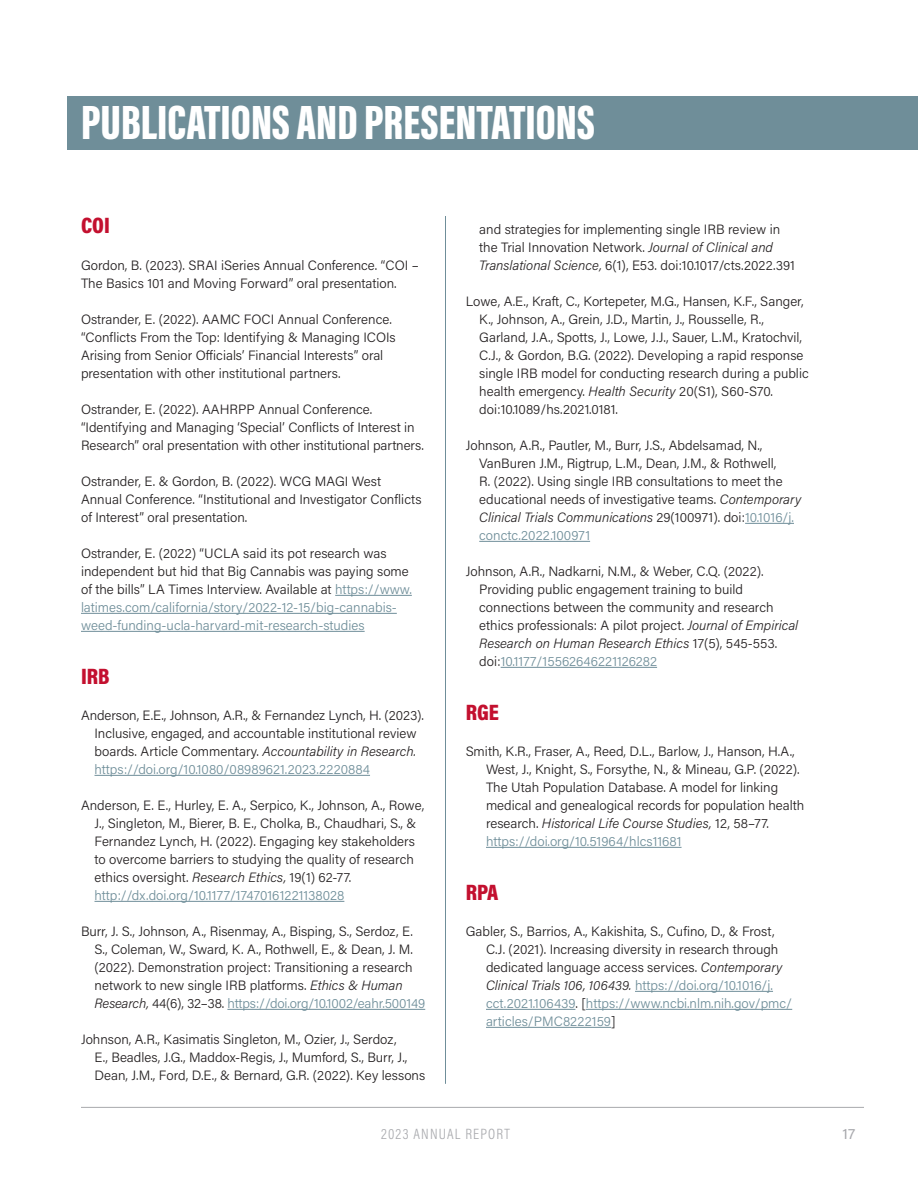
<style>
.page{position:relative;width:918px;height:1188px;background:#fff}
.page>*{position:absolute;margin:0;border:0;box-sizing:border-box;transform-origin:0 0}
.Header_Right_Spread{font:900 49.5px "Acumin Pro Extra Cond";color:#fff}
.Subhead{font:900 22.5px "Acumin Pro Cond";color:#c3102f}
.t1{font:300 15px "Acumin Pro Cond";letter-spacing:.075em;color:#a8a9ad}
.t2{font:15px "Acumin Pro";color:#a8a9ad}
.Publications{font:300 13.5px/18px "Acumin Pro";color:#231f20}
.s1{color:#6f8e99}
.s2{font-style:italic}
</style>
<div class="page">
<hr style="left:81px;top:1107px;width:783px;height:1px;background:#a8a9ad">
<div style="left:68px;top:96px;width:850px;height:54px;background:#6f8e99"></div>
<hr style="left:335px;top:595px;width:77px;height:1px;background:#6f8e99">
<hr style="left:81px;top:613px;width:316px;height:1px;background:#6f8e99">
<hr style="left:81px;top:631px;width:284px;height:1px;background:#6f8e99">
<hr style="left:94px;top:775px;width:276px;height:1px;background:#6f8e99">
<hr style="left:94px;top:901px;width:250px;height:1px;background:#6f8e99">
<hr style="left:227px;top:1009px;width:198px;height:1px;background:#6f8e99">
<hr style="left:745px;top:523px;width:49px;height:1px;background:#6f8e99">
<hr style="left:479px;top:541px;width:111px;height:1px;background:#6f8e99">
<hr style="left:501px;top:667px;width:156px;height:1px;background:#6f8e99">
<hr style="left:486px;top:847px;width:196px;height:1px;background:#6f8e99">
<hr style="left:635px;top:991px;width:138px;height:1px;background:#6f8e99">
<hr style="left:486px;top:1009px;width:89px;height:1px;background:#6f8e99">
<hr style="left:586px;top:1009px;width:206px;height:1px;background:#6f8e99">
<hr style="left:486px;top:1027px;width:125px;height:1px;background:#6f8e99">
<hr style="left:445px;top:216px;width:1px;height:868px;background:#6f8e99">
<p class="Header_Right_Spread" style="left:81px;top:92px;width:516px">PUBLICATIONS AND PRESENTATIONS</p>
<p class="Subhead" style="left:81px;top:210px;width:30px">COI</p>
<p class="Publications" style="left:81px;top:256px;width:339px">Gordon, B. (2023). SRAI iSeries Annual Conference. “COI –<br>The Basics 101 and Moving Forward” oral presentation.</p>
<p class="Publications" style="left:81px;top:310px;width:316px">Ostrander, E. (2022). AAMC FOCI Annual Conference. “Conflicts From the Top: Identifying &amp; Managing ICOIs Arising from Senior Officials’ Financial Interests” oral presentation with other institutional partners.</p>
<p class="Publications" style="left:81px;top:400px;width:344px">Ostrander, E. (2022). AAHRPP Annual Conference. “Identifying and Managing ‘Special’ Conflicts of Interest in<br>Research” oral presentation with other institutional partners.</p>
<p class="Publications" style="left:81px;top:472px;width:342px">Ostrander, E. &amp; Gordon, B. (2022). WCG MAGI West<br>Annual Conference. “Institutional and Investigator Conflicts of Interest” oral presentation.</p>
<p class="Publications" style="left:81px;top:544px;width:332px">Ostrander, E. (2022) “UCLA said its pot research was independent but hid that Big Cannabis was paying some of the bills” LA Times Interview. Available at <span class="s1">https://www. latimes.com/california/story/2022-12-15/big-cannabis&shy;weed-funding-ucla-harvard-mit-research-studies</span></p>
<p class="Subhead" style="left:81px;top:662px;width:30px">IRB</p>
<p class="Publications" style="left:94px;top:706px;width:331px;text-indent:-14px">Anderson, E.E., Johnson, A.R., &amp; Fernandez Lynch, H. (2023).<br>Inclusive, engaged, and accountable institutional review boards. Article Commentary. <span class="s2">Accountability in Research. </span><span class="s1">https://doi.org/10.1080/08989621.2023.2220884</span></p>
<p class="Publications" style="left:94px;top:796px;width:331px;text-indent:-14px">Anderson, E. E., Hurley, E. A., Serpico, K., Johnson, A., Rowe, J., Singleton, M., Bierer, B. E., Cholka, B., Chaudhari, S., &amp; Fernandez Lynch, H. (2022). Engaging key stakeholders to overcome barriers to studying the quality of research ethics oversight. <span class="s2">Research Ethics,</span> 19(1) 62-77. <span class="s1">http://dx.doi.org/10.1177/17470161221138028</span></p>
<p class="Publications" style="left:94px;top:922px;width:332px;text-indent:-14px">Burr, J. S., Johnson, A., Risenmay, A., Bisping, S., Serdoz, E.<br>S., Coleman, W., Sward, K. A., Rothwell, E., &amp; Dean, J. M. (2022). Demonstration project: Transitioning a research network to new single IRB platforms. <span class="s2">Ethics &amp; Human Research,</span> 44(6), 32–38. <span class="s1">https://doi.org/10.1002/eahr.500149</span></p>
<p class="Publications" style="left:94px;top:1030px;width:332px;text-indent:-14px">Johnson, A.R., Kasimatis Singleton, M., Ozier, J., Serdoz,<br>E., Beadles, J.G., Maddox-Regis, J., Mumford, S., Burr, J.,<br>Dean, J.M., Ford, D.E., &amp; Bernard, G.R. (2022). Key lessons</p>
<p class="Publications" style="left:479px;top:220px;width:317px">and strategies for implementing single IRB review in the Trial Innovation Network. <span class="s2">Journal of Clinical and<br>Translational Science,</span> 6(1), E53. doi:10.1017/cts.2022.391</p>
<p class="Publications" style="left:479px;top:292px;width:331px;text-indent:-14px">Lowe, A.E., Kraft, C., Kortepeter, M.G., Hansen, K.F., Sanger, K., Johnson, A., Grein, J.D., Martin, J., Rousselle, R., Garland, J.A., Spotts, J., Lowe, J.J., Sauer, L.M., Kratochvil, C.J., &amp; Gordon, B.G. (2022). Developing a rapid response single IRB model for conducting research during a public health emergency. <span class="s2">Health Security</span> 20(S1), S60-S70. doi:10.1089/hs.2021.0181.</p>
<p class="Publications" style="left:479px;top:436px;width:324px;text-indent:-14px">Johnson, A.R., Pautler, M., Burr, J.S., Abdelsamad, N., VanBuren J.M., Rigtrup, L.M., Dean, J.M., &amp; Rothwell,<br>R. (2022). Using single IRB consultations to meet the educational needs of investigative teams. <span class="s2">Contemporary Clinical Trials Communications</span> 29(100971). doi:<span class="s1">10.1016/j. conctc.2022.100971</span></p>
<p class="Publications" style="left:479px;top:562px;width:321px;text-indent:-14px">Johnson, A.R., Nadkarni, N.M., &amp; Weber, C.Q. (2022).<br>Providing public engagement training to build connections between the community and research ethics professionals: A pilot project. <span class="s2">Journal of Empirical Research on Human Research Ethics</span> 17(5), 545-553. doi:<span class="s1">10.1177/15562646221126282</span></p>
<p class="Subhead" style="left:466px;top:698px;width:35px">RGE</p>
<p class="Publications" style="left:486px;top:742px;width:320px;text-indent:-20px">Smith, K.R., Fraser, A., Reed, D.L., Barlow, J., Hanson, H.A., West, J., Knight, S., Forsythe, N., &amp; Mineau, G.P. (2022).<br>The Utah Population Database. A model for linking medical and genealogical records for population health research. <span class="s2">Historical Life Course Studies,</span> 12, 58–77. <span class="s1">https://doi.org/10.51964/hlcs11681</span></p>
<p class="Subhead" style="left:466px;top:878px;width:34px">RPA</p>
<p class="Publications" style="left:486px;top:922px;width:308px;text-indent:-20px">Gabler, S., Barrios, A., Kakishita, S., Cufino, D., &amp; Frost, C.J. (2021). Increasing diversity in research through dedicated language access services. <span class="s2">Contemporary Clinical Trials 106, 106439.</span> <span class="s1">https://doi.org/10.1016/j. cct.2021.106439</span>. [<span class="s1">https://www.ncbi.nlm.nih.gov/pmc/ articles/PMC8222159</span>]</p>
<p class="t1" style="left:381px;top:1124px;width:130px">2023 ANNUAL REPORT</p>
<p class="t2" style="left:843px;top:1123px;width:14px">17</p>
</div>
